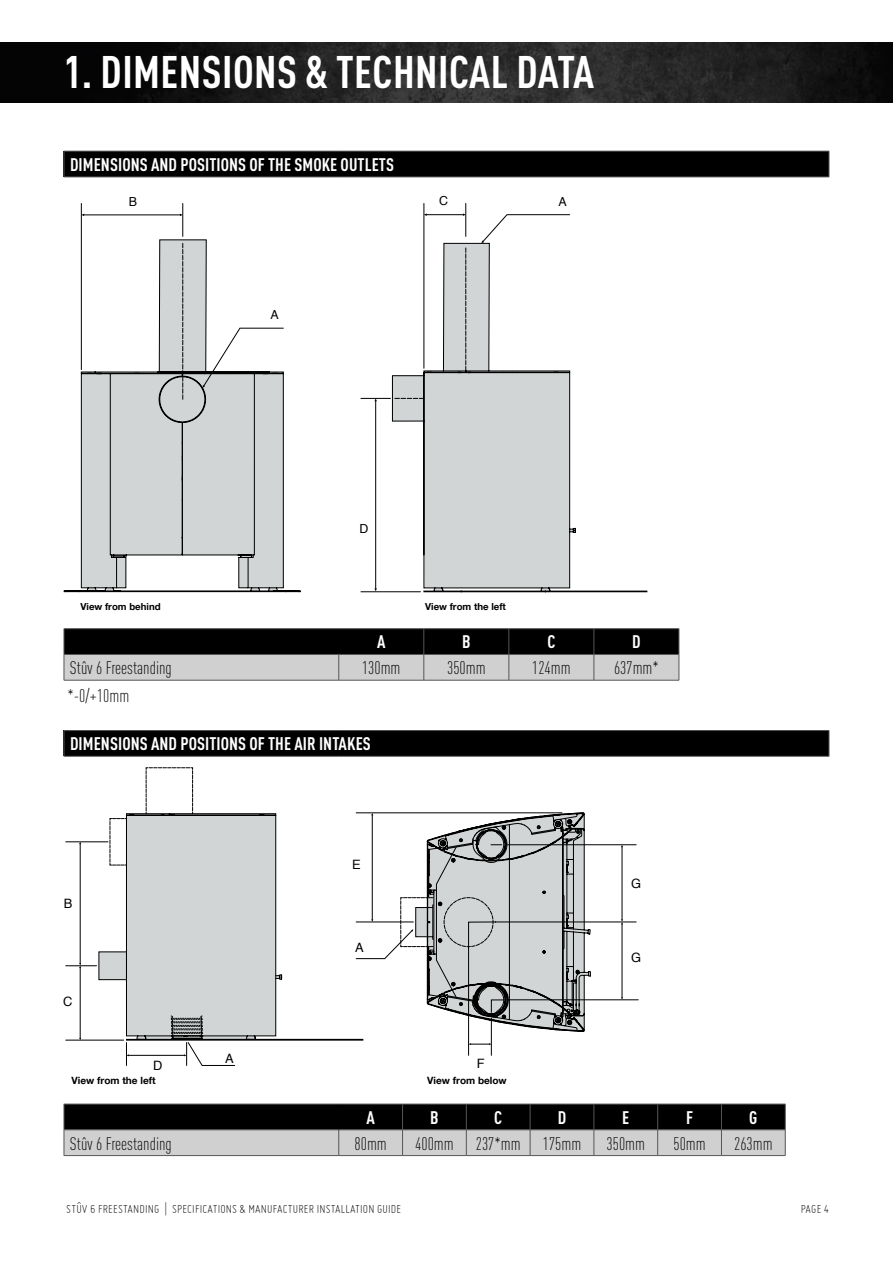
<style>
.page{position:relative;width:893px;height:1263px;background:#fff}
.page>*{position:absolute;margin:0;border:0;box-sizing:border-box;transform-origin:0 0}
.t1{font:700 condensed 45px "DINOT";letter-spacing:.01em;color:#fff}
.t2{font:300 condensed 18px "DINOT";color:#000}
.t3{font:700 condensed 18px "DINOT";letter-spacing:.005em;color:#fff}
.t4{font:12.9px "Helvetica";color:#000}
.t5{font:300 12.75px "Miso";letter-spacing:.015em;color:#000}
.t6{font:12.45px "Helvetica";color:#000}
.t7{font:700 10.05px "Helvetica Neue";color:#000}
.t8{font:300 9.75px "Miso";color:#000}
.t9{font:700 9.6px "Helvetica Neue";color:#000}
</style>
<div class="page">
<img style="left:0;top:43px;width:893px;height:59px">
<div style="left:64px;top:151px;width:765px;height:26px;background:#000"></div>
<svg style="left:829px;top:151px;width:1px;height:26px"></svg>
<hr style="left:64px;top:151px;width:275px;height:1px;background:#565655">
<svg style="left:64px;top:151px;width:1px;height:26px"></svg>
<hr style="left:339px;top:151px;width:490px;height:1px;background:#565655">
<hr style="left:64px;top:177px;width:275px;height:1px;background:#565655">
<hr style="left:339px;top:177px;width:490px;height:1px;background:#565655">
<div style="left:64px;top:730px;width:765px;height:26px;background:#000"></div>
<svg style="left:829px;top:731px;width:1px;height:25px"></svg>
<hr style="left:64px;top:730px;width:275px;height:1px;background:#565655">
<svg style="left:64px;top:731px;width:1px;height:25px"></svg>
<hr style="left:339px;top:730px;width:490px;height:1px;background:#565655">
<hr style="left:64px;top:756px;width:275px;height:1px;background:#565655">
<hr style="left:339px;top:756px;width:490px;height:1px;background:#565655">
<hr style="left:64px;top:680px;width:275px;height:1px;background:#565655">
<hr style="left:339px;top:680px;width:85px;height:1px;background:#565655">
<hr style="left:424px;top:680px;width:85px;height:1px;background:#565655">
<hr style="left:509px;top:680px;width:85px;height:1px;background:#565655">
<hr style="left:594px;top:680px;width:85px;height:1px;background:#565655">
<hr style="left:64px;top:628px;width:275px;height:1px;background:#565655">
<hr style="left:339px;top:628px;width:85px;height:1px;background:#565655">
<hr style="left:424px;top:628px;width:85px;height:1px;background:#565655">
<hr style="left:509px;top:628px;width:85px;height:1px;background:#565655">
<hr style="left:594px;top:628px;width:85px;height:1px;background:#565655">
<svg style="left:64px;top:629px;width:616px;height:51px;background:#676767"></svg>
<hr style="left:64px;top:654px;width:275px;height:1px;background:#565655">
<hr style="left:339px;top:654px;width:85px;height:1px;background:#565655">
<hr style="left:424px;top:654px;width:85px;height:1px;background:#565655">
<hr style="left:509px;top:654px;width:85px;height:1px;background:#565655">
<hr style="left:594px;top:654px;width:85px;height:1px;background:#565655">
<hr style="left:64px;top:1155px;width:275px;height:1px;background:#565655">
<hr style="left:339px;top:1155px;width:64px;height:1px;background:#565655">
<hr style="left:403px;top:1155px;width:63px;height:1px;background:#565655">
<hr style="left:466px;top:1155px;width:64px;height:1px;background:#565655">
<hr style="left:530px;top:1155px;width:64px;height:1px;background:#565655">
<hr style="left:594px;top:1155px;width:64px;height:1px;background:#565655">
<hr style="left:658px;top:1155px;width:63px;height:1px;background:#565655">
<hr style="left:721px;top:1155px;width:64px;height:1px;background:#565655">
<svg style="left:64px;top:1104px;width:722px;height:51px;background:#686868"></svg>
<hr style="left:64px;top:1129px;width:275px;height:1px;background:#565655">
<hr style="left:339px;top:1129px;width:64px;height:1px;background:#565655">
<hr style="left:403px;top:1129px;width:63px;height:1px;background:#565655">
<hr style="left:466px;top:1129px;width:64px;height:1px;background:#565655">
<hr style="left:530px;top:1129px;width:64px;height:1px;background:#565655">
<hr style="left:594px;top:1129px;width:64px;height:1px;background:#565655">
<hr style="left:658px;top:1129px;width:63px;height:1px;background:#565655">
<hr style="left:721px;top:1129px;width:64px;height:1px;background:#565655">
<svg style="left:63px;top:371px;width:96px;height:221px"></svg>
<svg style="left:159px;top:239px;width:489px;height:353px"></svg>
<hr style="left:81px;top:203px;width:1px;height:167px;background:#000">
<hr style="left:183px;top:203px;width:1px;height:33px;background:#000">
<hr style="left:83px;top:215px;width:98px;height:1px;background:#000">
<hr style="left:361px;top:591px;width:59px;height:1px;background:#000">
<hr style="left:375px;top:400px;width:1px;height:189px;background:#000">
<hr style="left:424px;top:203px;width:1px;height:165px;background:#000">
<hr style="left:465px;top:203px;width:1px;height:33px;background:#000">
<svg style="left:465px;top:248px;width:1px;height:123px"></svg>
<svg style="left:361px;top:398px;width:63px;height:3px"></svg>
<hr style="left:426px;top:214px;width:38px;height:1px;background:#000">
<svg style="left:481px;top:214px;width:89px;height:29px"></svg>
<svg style="left:159px;top:243px;width:125px;height:180px"></svg>
<svg style="left:98px;top:814px;width:179px;height:167px"></svg>
<svg style="left:276px;top:827px;width:80px;height:214px"></svg>
<hr style="left:66px;top:965px;width:31px;height:1px;background:#000">
<hr style="left:66px;top:1040px;width:58px;height:1px;background:#000">
<hr style="left:80px;top:967px;width:1px;height:71px;background:#000">
<hr style="left:66px;top:841px;width:42px;height:1px;background:#000">
<hr style="left:80px;top:843px;width:1px;height:121px;background:#000">
<svg style="left:356px;top:812px;width:283px;height:243px"></svg>
<svg style="left:109px;top:767px;width:167px;height:299px"></svg>
<h1 class="t1" style="left:64px;top:45px;width:532px">1. DIMENSIONS &amp; TECHNICAL DATA</h1>
<p class="t3" style="left:70px;top:154px;width:326px">DIMENSIONS AND POSITIONS OF THE SMOKE OUTLETS</p>
<p class="t6" style="left:129px;top:192px;width:10px">B</p>
<p class="t6" style="left:439px;top:191px;width:10px">C</p>
<p class="t6" style="left:558px;top:192px;width:10px">A</p>
<p class="t6" style="left:271px;top:305px;width:10px">A</p>
<p class="t6" style="left:359px;top:519px;width:10px">D</p>
<p class="t9" style="left:80px;top:599px;width:82px">View from behind</p>
<p class="t9" style="left:425px;top:599px;width:82px">View from the left</p>
<p class="t3" style="left:377px;top:631px;width:10px">A</p>
<p class="t3" style="left:462px;top:631px;width:10px">B</p>
<p class="t3" style="left:547px;top:631px;width:10px">C</p>
<p class="t3" style="left:632px;top:631px;width:10px">D</p>
<p class="t2" style="left:70px;top:658px;width:103px">Stûv 6 Freestanding</p>
<p class="t2" style="left:362px;top:658px;width:40px">130mm</p>
<p class="t2" style="left:447px;top:658px;width:40px">350mm</p>
<p class="t2" style="left:532px;top:658px;width:40px">124mm</p>
<p class="t2" style="left:614px;top:658px;width:46px">637mm*</p>
<p class="t2" style="left:67px;top:685px;width:63px">*-0/+10mm</p>
<p class="t3" style="left:70px;top:733px;width:302px">DIMENSIONS AND POSITIONS OF THE AIR INTAKES</p>
<p class="t4" style="left:64px;top:893px;width:10px">B</p>
<p class="t4" style="left:63px;top:991px;width:11px">C</p>
<p class="t4" style="left:153px;top:1056px;width:11px">D</p>
<p class="t4" style="left:225px;top:1048px;width:10px">A</p>
<p class="t4" style="left:352px;top:855px;width:10px">E</p>
<p class="t4" style="left:355px;top:938px;width:10px">A</p>
<p class="t4" style="left:477px;top:1053px;width:9px">F</p>
<p class="t7" style="left:72px;top:1073px;width:86px">View from the left</p>
<p class="t7" style="left:427px;top:1073px;width:81px">View from below</p>
<p class="t4" style="left:631px;top:873px;width:12px">G</p>
<p class="t4" style="left:631px;top:947px;width:12px">G</p>
<p class="t3" style="left:366px;top:1106px;width:10px">A</p>
<p class="t3" style="left:430px;top:1106px;width:10px">B</p>
<p class="t3" style="left:494px;top:1106px;width:10px">C</p>
<p class="t3" style="left:558px;top:1106px;width:10px">D</p>
<p class="t3" style="left:622px;top:1106px;width:9px">E</p>
<p class="t3" style="left:686px;top:1106px;width:9px">F</p>
<p class="t3" style="left:749px;top:1106px;width:10px">G</p>
<p class="t2" style="left:70px;top:1133px;width:103px">Stûv 6 Freestanding</p>
<p class="t2" style="left:355px;top:1133px;width:34px">80mm</p>
<p class="t2" style="left:415px;top:1133px;width:167px">400mm 237*mm 175mm</p>
<p class="t2" style="left:607px;top:1133px;width:40px">350mm</p>
<p class="t2" style="left:673px;top:1133px;width:34px">50mm</p>
<p class="t2" style="left:734px;top:1133px;width:40px">263mm</p>
<p class="t8" style="left:77px;top:1199px;width:6px">^</p>
<p class="t5" style="left:66px;top:1201px;width:336px">STUV 6 FREESTANDING | SPECIFICATIONS &amp; MANUFACTURER INSTALLATION GUIDE</p>
<p class="t5" style="left:801px;top:1201px;width:30px">PAGE 4</p>
</div>
